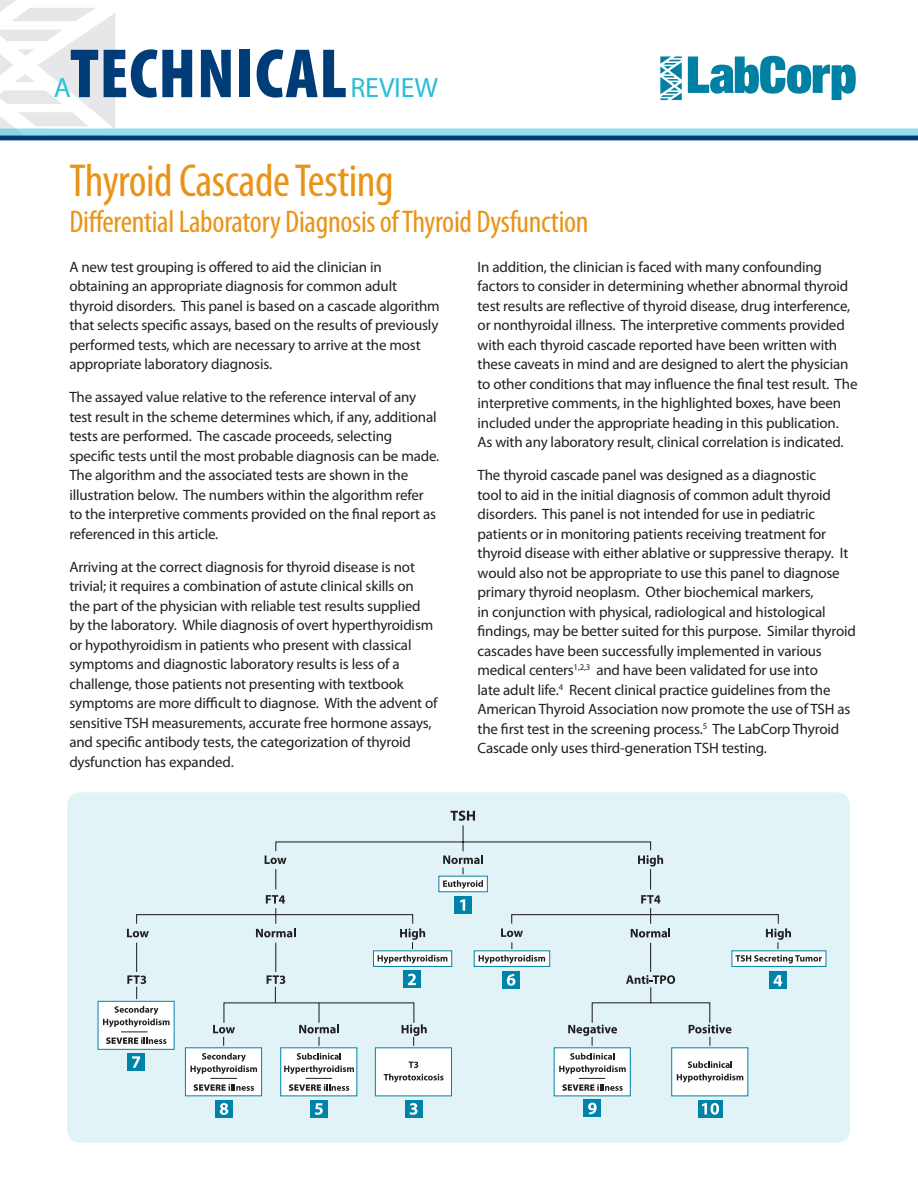
<style>
.page{position:relative;width:918px;height:1188px;background:#fff}
.page>*{position:absolute;margin:0;border:0;box-sizing:border-box;transform-origin:0 0}
.t1{font:900 condensed 70.35px "Myriad Pro";letter-spacing:.01em;color:#003d78}
.t2{font:condensed 46.5px "Myriad Pro";letter-spacing:-.01em;color:#e89418}
.t3{font:condensed 31.5px "Myriad Pro";letter-spacing:-.01em;color:#e89418}
.t4{font:27.9px "Myriad Pro";letter-spacing:-.01em;color:#2cbdd8}
.t5{font:15px/19.5px "Myriad Pro";letter-spacing:-.01em;color:#231f20}
</style>
<div class="page">
<div style="left:67px;top:792px;width:783px;height:351px;background:#e1f3f7;border-radius:14px"></div>
<div style="left:732px;top:951px;width:94px;height:15px;background:#fff"></div>
<div style="left:732px;top:951px;width:94px;height:16px;border:1px solid #0083a9"></div>
<div style="left:185px;top:1048px;width:77px;height:48px;background:#fff;border:1px solid #0083a9"></div>
<div style="left:280px;top:1048px;width:77px;height:48px;background:#fff"></div>
<div style="left:554px;top:1048px;width:77px;height:48px;background:#fff"></div>
<div style="left:671px;top:1048px;width:77px;height:48px;background:#fff"></div>
<div style="left:375px;top:1048px;width:77px;height:48px;background:#fff;border:1px solid #0083a9"></div>
<div style="left:98px;top:1001px;width:76px;height:48px;background:#fff"></div>
<div style="left:98px;top:1001px;width:76px;height:49px;border:1px solid #0083a9"></div>
<svg style="left:136px;top:825px;width:643px;height:199px"></svg>
<svg style="left:450px;top:811px;width:25px;height:10px"></svg>
<svg style="left:443px;top:855px;width:40px;height:9px"></svg>
<svg style="left:443px;top:880px;width:40px;height:9px"></svg>
<svg style="left:265px;top:856px;width:21px;height:8px"></svg>
<svg style="left:638px;top:855px;width:25px;height:12px"></svg>
<svg style="left:631px;top:929px;width:39px;height:9px"></svg>
<svg style="left:266px;top:895px;width:19px;height:9px"></svg>
<svg style="left:641px;top:895px;width:19px;height:9px"></svg>
<svg style="left:127px;top:929px;width:22px;height:8px"></svg>
<svg style="left:256px;top:928px;width:40px;height:9px"></svg>
<div style="left:455px;top:896px;width:17px;height:17px;background:#0083a9"></div>
<div style="left:404px;top:971px;width:17px;height:17px;background:#0083a9"></div>
<div style="left:503px;top:971px;width:17px;height:17px;background:#0083a9"></div>
<div style="left:698px;top:1100px;width:24px;height:17px;background:#0083a9"></div>
<div style="left:216px;top:1100px;width:17px;height:17px;background:#0083a9"></div>
<div style="left:310px;top:1100px;width:17px;height:17px;background:#0083a9"></div>
<div style="left:405px;top:1100px;width:17px;height:17px;background:#0083a9"></div>
<div style="left:584px;top:1100px;width:17px;height:17px;background:#0083a9"></div>
<div style="left:769px;top:972px;width:17px;height:17px;background:#0083a9"></div>
<div style="left:128px;top:1053px;width:17px;height:17px;background:#0083a9"></div>
<svg style="left:460px;top:899px;width:5px;height:12px"></svg>
<svg style="left:408px;top:974px;width:8px;height:11px"></svg>
<svg style="left:507px;top:974px;width:8px;height:12px"></svg>
<svg style="left:127px;top:975px;width:19px;height:24px"></svg>
<svg style="left:267px;top:975px;width:18px;height:28px"></svg>
<svg style="left:400px;top:928px;width:25px;height:21px"></svg>
<svg style="left:378px;top:955px;width:69px;height:9px"></svg>
<svg style="left:501px;top:928px;width:22px;height:21px"></svg>
<svg style="left:479px;top:955px;width:66px;height:9px"></svg>
<svg style="left:702px;top:1103px;width:17px;height:12px"></svg>
<svg style="left:766px;top:928px;width:25px;height:21px"></svg>
<svg style="left:735px;top:955px;width:87px;height:8px"></svg>
<svg style="left:299px;top:1002px;width:40px;height:44px"></svg>
<svg style="left:213px;top:1025px;width:22px;height:21px"></svg>
<svg style="left:402px;top:1024px;width:25px;height:22px"></svg>
<svg style="left:568px;top:1025px;width:49px;height:21px"></svg>
<svg style="left:689px;top:1025px;width:42px;height:21px"></svg>
<svg style="left:688px;top:1061px;width:44px;height:7px"></svg>
<svg style="left:677px;top:1074px;width:66px;height:8px"></svg>
<svg style="left:409px;top:1062px;width:9px;height:6px"></svg>
<svg style="left:384px;top:1074px;width:60px;height:8px"></svg>
<svg style="left:220px;top:1103px;width:8px;height:12px"></svg>
<svg style="left:315px;top:1103px;width:8px;height:12px"></svg>
<svg style="left:410px;top:1103px;width:8px;height:12px"></svg>
<svg style="left:588px;top:1103px;width:9px;height:11px"></svg>
<svg style="left:773px;top:975px;width:9px;height:11px"></svg>
<svg style="left:132px;top:1056px;width:8px;height:12px"></svg>
<svg style="left:626px;top:975px;width:49px;height:28px"></svg>
<svg style="left:559px;top:1053px;width:67px;height:38px"></svg>
<svg style="left:284px;top:1053px;width:70px;height:38px"></svg>
<svg style="left:191px;top:1053px;width:66px;height:38px"></svg>
<svg style="left:103px;top:1006px;width:67px;height:38px"></svg>
<svg style="left:0;top:0;width:918px;height:140px"></svg>
<h1 class="t1" style="left:70px;top:29px;width:278px">TECHNICAL</h1>
<h3 class="t4" style="left:351px;top:71px;width:89px">REVIEW</h3>
<h3 class="t4" style="left:54px;top:71px;width:19px">A</h3>
<h2 class="t2" style="left:69px;top:152px;width:326px">Thyroid Cascade Testing</h2>
<h3 class="t3" style="left:69px;top:202px;width:521px">Differential Laboratory Diagnosis of Thyroid Dysfunction</h3>
<p class="t5" style="left:69px;top:257px;width:372px">A new test grouping is offered to aid the clinician in obtaining an appropriate diagnosis for common adult thyroid disorders. This panel is based on a cascade algorithm that selects specific assays, based on the results of previously performed tests, which are necessary to arrive at the most appropriate laboratory diagnosis.</p>
<p class="t5" style="left:69px;top:387px;width:372px">The assayed value relative to the reference interval of any test result in the scheme determines which, if any, additional tests are performed. The cascade proceeds, selecting specific tests until the most probable diagnosis can be made.<br>The algorithm and the associated tests are shown in the illustration below. The numbers within the algorithm refer to the interpretive comments provided on the final report as referenced in this article.</p>
<p class="t5" style="left:69px;top:557px;width:370px">Arriving at the correct diagnosis for thyroid disease is not trivial; it requires a combination of astute clinical skills on the part of the physician with reliable test results supplied by the laboratory. While diagnosis of overt hyperthyroidism or hypothyroidism in patients who present with classical symptoms and diagnostic laboratory results is less of a challenge, those patients not presenting with textbook symptoms are more difficult to diagnose. With the advent of sensitive TSH measurements, accurate free hormone assays, and specific antibody tests, the categorization of thyroid dysfunction has expanded.</p>
<p class="t5" style="left:478px;top:257px;width:381px">In addition, the clinician is faced with many confounding factors to consider in determining whether abnormal thyroid test results are reflective of thyroid disease, drug interference, or nonthyroidal illness. The interpretive comments provided with each thyroid cascade reported have been written with these caveats in mind and are designed to alert the physician to other conditions that may influence the final test result. The interpretive comments, in the highlighted boxes, have been included under the appropriate heading in this publication.<br>As with any laboratory result, clinical correlation is indicated.</p>
<p class="t5" style="left:478px;top:465px;width:380px">The thyroid cascade panel was designed as a diagnostic<br>tool to aid in the initial diagnosis of common adult thyroid disorders. This panel is not intended for use in pediatric patients or in monitoring patients receiving treatment for thyroid disease with either ablative or suppressive therapy. It would also not be appropriate to use this panel to diagnose primary thyroid neoplasm. Other biochemical markers,<br>in conjunction with physical, radiological and histological findings, may be better suited for this purpose. Similar thyroid cascades have been successfully implemented in various medical centers<sup>1,2,3</sup> and have been validated for use into<br>late adult life.<sup>4</sup> Recent clinical practice guidelines from the American Thyroid Association now promote the use of TSH as the first test in the screening process.<sup>5</sup> The LabCorp Thyroid Cascade only uses third-generation TSH testing.</p>
</div>
